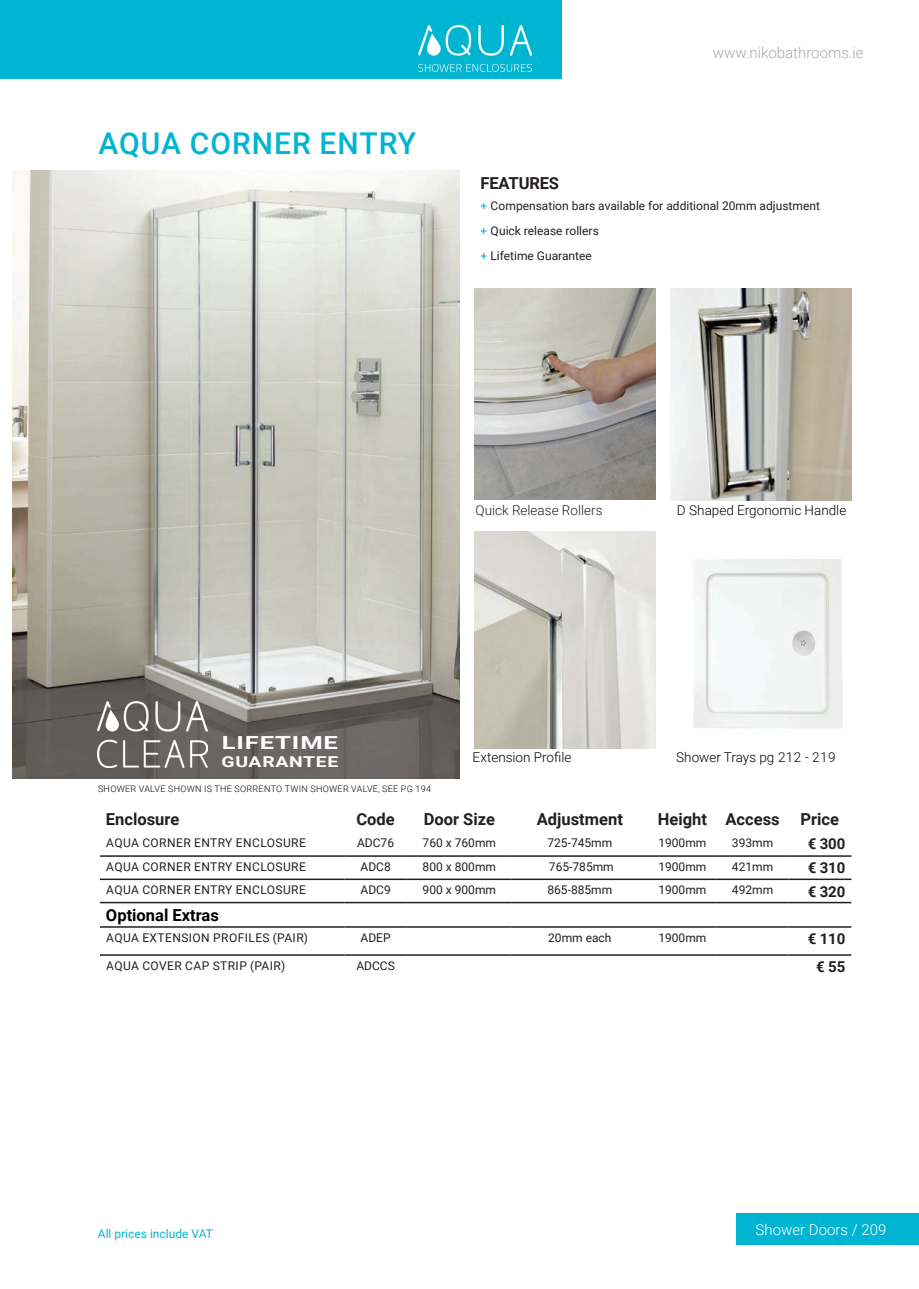
<style>
.page{position:relative;width:919px;height:1289px;background:#fff}
.page>*{position:absolute;margin:0;border:0;box-sizing:border-box;transform-origin:0 0}
.t1{font:500 30px "Roboto";letter-spacing:.035em;color:#00b5d1}
.t2{font:700 18px "Roboto";letter-spacing:.035em;color:#fff;scale:1.42 1}
.t3{font:700 16.5px "Roboto";color:#231f20}
.t4{font:700 16.5px "Roboto";color:#000}
.t5{font:300 15px "Roboto";color:#a8a9ad}
.t6{font:700 15px "Roboto";letter-spacing:-.01em;color:#231f20}
.t7{font:300 15px "Roboto";color:#fff}
.t8{font:700 15px "Roboto";letter-spacing:.035em;color:#fff;scale:1.29 1}
.t9{font:300 13.5px "Roboto";color:#000}
.t10{font:300 13.5px "Roboto";color:#231f20}
.t11{font:12px/25.3px "Roboto";color:#231f20}
.t12{font:12px "Roboto";letter-spacing:.035em;color:#231f20}
.t13{font:12px "Roboto";color:#00b5d1}
.t14{font:300 9px "Roboto";letter-spacing:.035em;color:#000}
.s1{color:#00aeef}
</style>
<div class="page">
<div style="left:736px;top:1213px;width:182px;height:31px;background:#00b5d1"></div>
<div style="left:0;top:0;width:11px;height:79px;background:#00b5d1"></div>
<img style="left:13px;top:170px;width:446px;height:608px">
<hr style="left:100px;top:855px;width:244px;height:1px;background:#231f20">
<hr style="left:344px;top:855px;width:63px;height:1px;background:#231f20">
<hr style="left:407px;top:855px;width:104px;height:1px;background:#231f20">
<hr style="left:511px;top:855px;width:137px;height:1px;background:#231f20">
<hr style="left:648px;top:855px;width:68px;height:1px;background:#231f20">
<hr style="left:716px;top:855px;width:72px;height:1px;background:#231f20">
<hr style="left:788px;top:855px;width:63px;height:1px;background:#231f20">
<hr style="left:100px;top:878px;width:244px;height:2px;background:#231f20">
<hr style="left:344px;top:878px;width:63px;height:2px;background:#231f20">
<hr style="left:407px;top:878px;width:104px;height:2px;background:#231f20">
<hr style="left:511px;top:878px;width:137px;height:2px;background:#231f20">
<hr style="left:648px;top:878px;width:68px;height:2px;background:#231f20">
<hr style="left:716px;top:878px;width:72px;height:2px;background:#231f20">
<hr style="left:788px;top:878px;width:63px;height:2px;background:#231f20">
<hr style="left:100px;top:901px;width:244px;height:2px;background:#231f20">
<hr style="left:344px;top:901px;width:63px;height:2px;background:#231f20">
<hr style="left:407px;top:901px;width:104px;height:2px;background:#231f20">
<hr style="left:511px;top:901px;width:137px;height:2px;background:#231f20">
<hr style="left:648px;top:901px;width:68px;height:2px;background:#231f20">
<hr style="left:716px;top:901px;width:72px;height:2px;background:#231f20">
<hr style="left:788px;top:901px;width:63px;height:2px;background:#231f20">
<hr style="left:100px;top:926px;width:244px;height:1px;background:#231f20">
<hr style="left:344px;top:926px;width:63px;height:1px;background:#231f20">
<hr style="left:407px;top:926px;width:104px;height:1px;background:#231f20">
<hr style="left:511px;top:926px;width:137px;height:1px;background:#231f20">
<hr style="left:648px;top:926px;width:68px;height:1px;background:#231f20">
<hr style="left:716px;top:926px;width:72px;height:1px;background:#231f20">
<hr style="left:788px;top:926px;width:63px;height:1px;background:#231f20">
<hr style="left:100px;top:954px;width:244px;height:1px;background:#231f20">
<hr style="left:344px;top:954px;width:63px;height:1px;background:#231f20">
<hr style="left:407px;top:954px;width:104px;height:1px;background:#231f20">
<hr style="left:511px;top:954px;width:137px;height:1px;background:#231f20">
<hr style="left:648px;top:954px;width:68px;height:1px;background:#231f20">
<hr style="left:716px;top:954px;width:72px;height:1px;background:#231f20">
<hr style="left:788px;top:954px;width:63px;height:1px;background:#231f20">
<img style="left:98px;top:701px;width:109px;height:66px">
<img style="left:693px;top:559px;width:150px;height:170px">
<img style="left:474px;top:288px;width:181px;height:212px">
<img style="left:670px;top:288px;width:181px;height:212px">
<img style="left:474px;top:531px;width:181px;height:217px">
<div style="left:11px;top:0;width:550px;height:79px;background:#00b5d1"></div>
<img style="left:419px;top:25px;width:112px;height:47px">
<h1 class="t1" style="left:98px;top:123px;width:319px">AQUA CORNER ENTRY</h1>
<p class="t5" style="left:713px;top:42px;width:152px">www.nikobathrooms.ie</p>
<h3 class="t3" style="left:480px;top:171px;width:80px">FEATURES</h3>
<p class="t11" style="left:480px;top:192px;width:341px"><span class="s1">+</span> Compensation bars available for additional 20mm adjustment <span class="s1">+</span> Quick release rollers<br><span class="s1">+</span> Lifetime Guarantee</p>
<p class="t10" style="left:475px;top:500px;width:129px">Quick Release Rollers</p>
<p class="t9" style="left:677px;top:500px;width:171px">D Shaped Ergonomic Handle</p>
<h2 class="t2" style="left:222px;top:730px;width:83px">LIFETIME</h2>
<p class="t8" style="left:221px;top:751px;width:92px">GUARANTEE</p>
<p class="t14" style="left:98px;top:783px;width:334px">SHOWER VALVE SHOWN IS THE SORRENTO TWIN SHOWER VALVE, SEE PG 194</p>
<p class="t9" style="left:472px;top:747px;width:100px">Extension Profile</p>
<p class="t9" style="left:676px;top:747px;width:161px">Shower Trays pg 212 - 219</p>
<h3 class="t3" style="left:106px;top:807px;width:75px">Enclosure</h3>
<h3 class="t3" style="left:356px;top:807px;width:40px">Code</h3>
<h3 class="t3" style="left:423px;top:807px;width:73px">Door Size</h3>
<h3 class="t3" style="left:537px;top:807px;width:88px">Adjustment</h3>
<h3 class="t3" style="left:657px;top:807px;width:123px">Height Access</h3>
<h3 class="t3" style="left:800px;top:807px;width:40px">Price</h3>
<p class="t12" style="left:106px;top:834px;width:201px">AQUA CORNER ENTRY ENCLOSURE</p>
<p class="t11" style="left:357px;top:829px;width:38px">ADC76</p>
<p class="t11" style="left:422px;top:829px;width:75px">760 x 760mm</p>
<p class="t11" style="left:547px;top:829px;width:66px">725-745mm</p>
<p class="t11" style="left:658px;top:829px;width:49px">1900mm</p>
<p class="t11" style="left:731px;top:829px;width:43px">393mm</p>
<p class="t6" style="left:807px;top:833px;width:39px">€ 300</p>
<p class="t12" style="left:106px;top:858px;width:201px">AQUA CORNER ENTRY ENCLOSURE</p>
<p class="t11" style="left:360px;top:853px;width:32px">ADC8</p>
<p class="t11" style="left:422px;top:853px;width:75px">800 x 800mm</p>
<p class="t11" style="left:549px;top:853px;width:66px">765-785mm</p>
<p class="t11" style="left:658px;top:853px;width:49px">1900mm</p>
<p class="t11" style="left:731px;top:853px;width:43px">421mm</p>
<p class="t6" style="left:807px;top:857px;width:39px">€ 310</p>
<p class="t12" style="left:106px;top:881px;width:201px">AQUA CORNER ENTRY ENCLOSURE</p>
<p class="t11" style="left:360px;top:876px;width:32px">ADC9</p>
<p class="t11" style="left:422px;top:876px;width:75px">900 x 900mm</p>
<p class="t11" style="left:547px;top:876px;width:66px">865-885mm</p>
<p class="t11" style="left:658px;top:876px;width:49px">1900mm</p>
<p class="t11" style="left:731px;top:876px;width:43px">492mm</p>
<p class="t6" style="left:807px;top:880px;width:39px">€ 320</p>
<h3 class="t4" style="left:106px;top:903px;width:114px">Optional Extras</h3>
<p class="t12" style="left:106px;top:929px;width:203px">AQUA EXTENSION PROFILES (PAIR)</p>
<p class="t11" style="left:360px;top:924px;width:32px">ADEP</p>
<p class="t11" style="left:548px;top:924px;width:65px">20mm each</p>
<p class="t11" style="left:658px;top:924px;width:49px">1900mm</p>
<p class="t6" style="left:807px;top:928px;width:39px">€ 110</p>
<p class="t12" style="left:106px;top:957px;width:181px">AQUA COVER CAP STRIP (PAIR)</p>
<p class="t11" style="left:356px;top:952px;width:40px">ADCCS</p>
<p class="t6" style="left:816px;top:956px;width:31px">€ 55</p>
<p class="t13" style="left:98px;top:1225px;width:116px">All prices include VAT</p>
<p class="t7" style="left:755px;top:1218px;width:132px">Shower Doors / 209</p>
</div>
